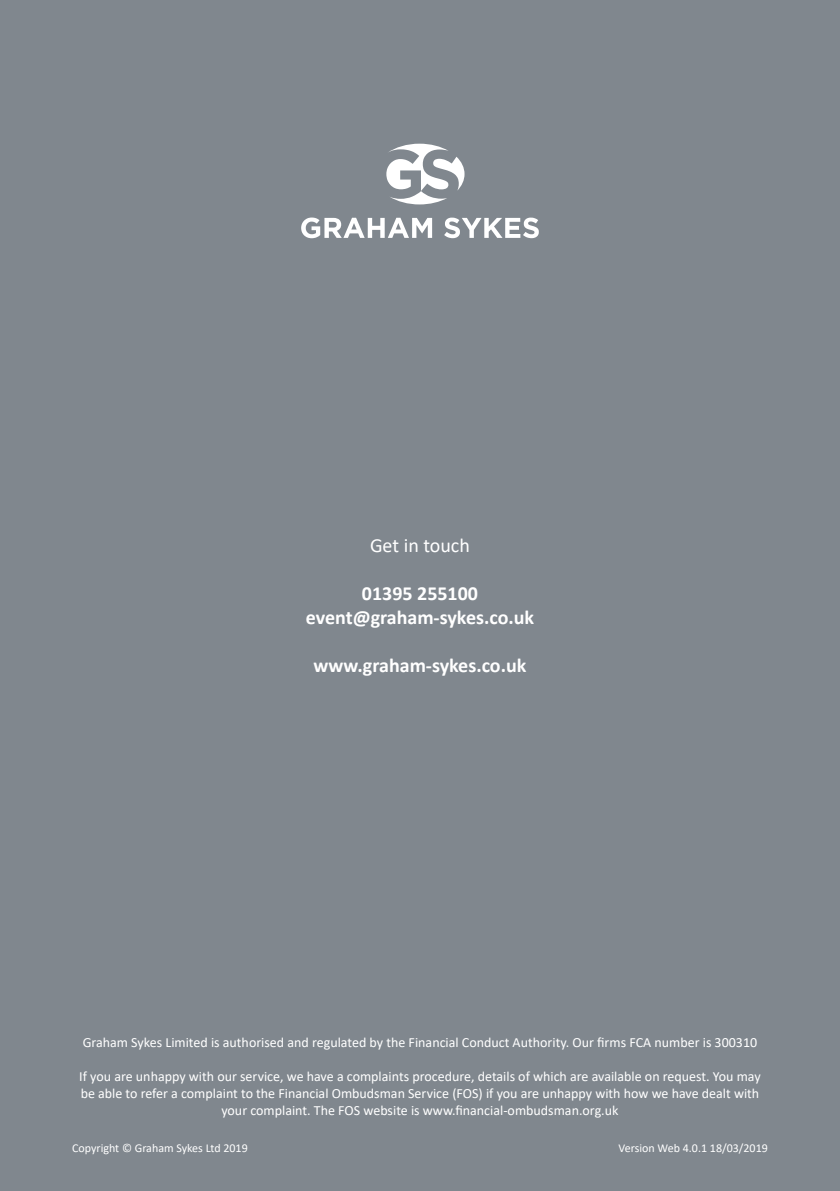
<style>
.page{position:relative;width:840px;height:1191px;background:#fff}
.page>*{position:absolute;margin:0;border:0;box-sizing:border-box;transform-origin:0 0}
.t1{font:700 20px/24px "Calibri";color:#fff;text-align:center}
.t2{font:20px "Calibri";color:#fff}
.t3{font:14px/16.8px "Calibri";color:#fff;text-align:center}
.t4{font:12px "Calibri";color:#fff}
</style>
<div class="page">
<div style="left:0;top:0;width:839px;height:1191px;background:#80878e"></div>
<svg style="left:301px;top:217px;width:131px;height:21px"></svg>
<svg style="left:444px;top:218px;width:94px;height:20px"></svg>
<svg style="left:386px;top:144px;width:78px;height:60px"></svg>
<h1 class="t2" style="left:370px;top:531px;width:101px">Get in touch</h1>
<h1 class="t1" style="left:305px;top:580px;width:230px">01395 255100 event@graham-sykes.co.uk</h1>
<h1 class="t1" style="left:313px;top:652px;width:214px">www.graham-sykes.co.uk</h1>
<p class="t3" style="left:83px;top:1034px;width:675px">Graham Sykes Limited is authorised and regulated by the Financial Conduct Authority. Our firms FCA number is 300310</p>
<p class="t3" style="left:79px;top:1067px;width:682px">If you are unhappy with our service, we have a complaints procedure, details of which are available on request. You may be able to refer a complaint to the Financial Ombudsman Service (FOS) if you are unhappy with how we have dealt with your complaint. The FOS website is www.financial-ombudsman.org.uk</p>
<p class="t4" style="left:72px;top:1139px;width:177px">Copyright © Graham Sykes Ltd 2019</p>
<p class="t4" style="left:618px;top:1139px;width:151px">Version Web 4.0.1 18/03/2019</p>
</div>
